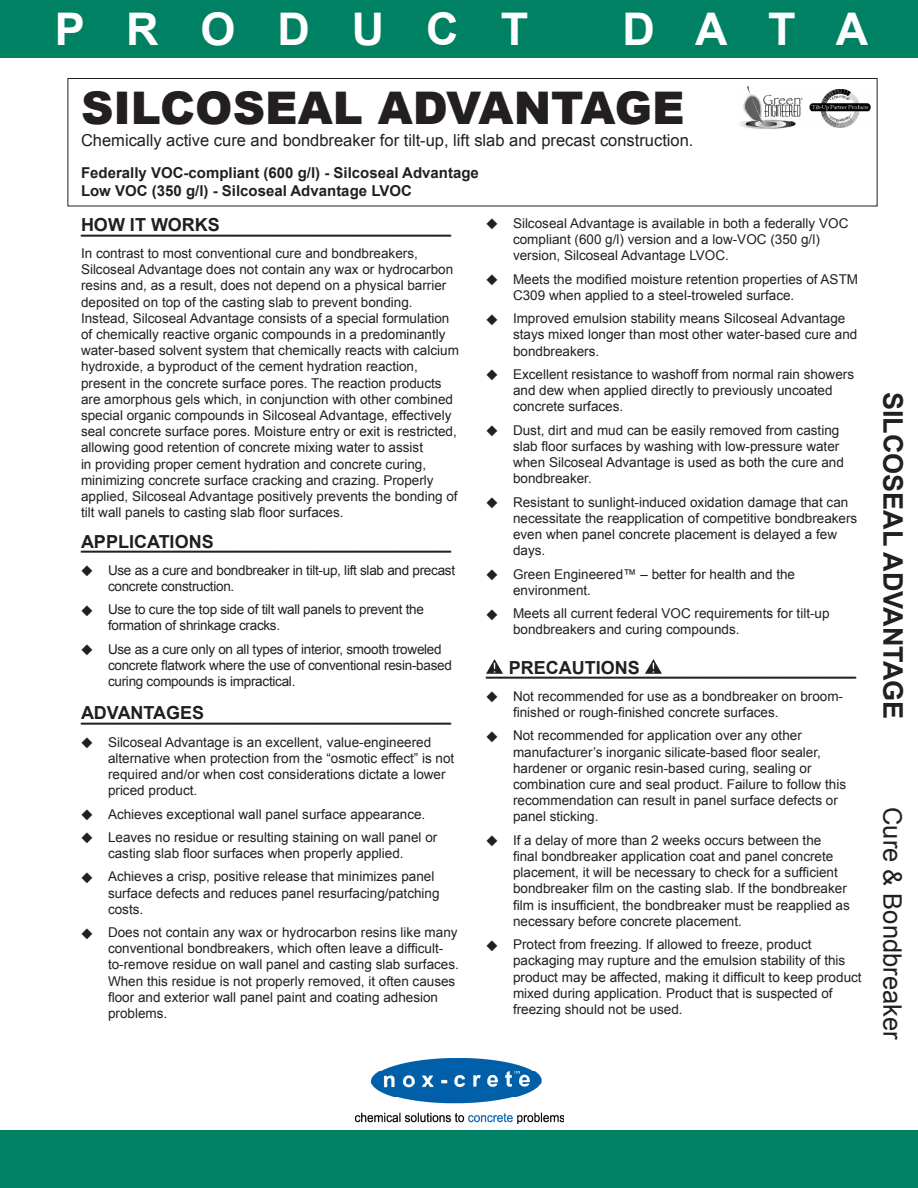
<style>
.page{position:relative;width:918px;height:1188px;background:#fff}
.page>*{position:absolute;margin:0;border:0;box-sizing:border-box;transform-origin:0 0}
.Product_Name{font:900 45px "Arial";color:#231f20}
.t1{font:700 45px "Arial";color:#fff}
.t2{font:700 27px "Arial";color:#231f20}
.t3{font:25.5px "Arial";color:#231f20}
.Section_Underline{font:700 18px "Arial";color:#231f20}
.Section_Header{font:700 18px "Arial";color:#231f20}
.Product_Description{font:16.5px "Arial";color:#231f20}
.Product_Description-2{font:700 15px "Arial";color:#231f20}
.Body_Text{font:13.5px/16.2px "Arial";color:#231f20}
.Body_Text-2{font:13.5px/16.2px "Arial";letter-spacing:-.02em;color:#231f20}
</style>
<div class="page">
<svg style="left:486px;top:659px;width:17px;height:15px"></svg>
<svg style="left:645px;top:659px;width:17px;height:15px"></svg>
<div style="left:0;top:1131px;width:918px;height:57px;background:#008163"></div>
<div style="left:1px;top:0;width:917px;height:57px;background:#008163"></div>
<img style="left:356px;top:1059px;width:208px;height:65px">
<img style="left:809px;top:89px;width:62px;height:38px">
<img style="left:739px;top:87px;width:64px;height:42px">
<div style="left:68px;top:78px;width:810px;height:128px;border:1px solid #231f20"></div>
<p class="t1" style="left:55px;top:-1px;width:475px">P R O D U C T</p>
<p class="t1" style="left:623px;top:-1px;width:247px">D A T A</p>
<p class="Product_Name" style="left:81px;top:76px;width:605px">SILCOSEAL ADVANTAGE</p>
<p class="Product_Description" style="left:81px;top:129px;width:614px">Chemically active cure and bondbreaker for tilt-up, lift slab and precast construction.</p>
<p class="Product_Description-2" style="left:81px;top:163px;width:399px">Federally VOC-compliant (600 g/l) - Silcoseal Advantage</p>
<p class="Product_Description-2" style="left:81px;top:181px;width:332px">Low VOC (350 g/l) - Silcoseal Advantage LVOC</p>
<p class="Section_Header" style="left:81px;top:213px;width:140px">HOW IT WORKS</p>
<p class="Section_Underline" style="left:81px;top:214px;width:372px">_____________________________________</p>
<p class="Body_Text" style="left:81px;top:245px;width:379px">In contrast to most conventional cure and bondbreakers, Silcoseal Advantage does not contain any wax or hydrocarbon resins and, as a result, does not depend on a physical barrier deposited on top of the casting slab to prevent bonding.<br>Instead, Silcoseal Advantage consists of a special formulation of chemically reactive organic compounds in a predominantly water-based solvent system that chemically reacts with calcium hydroxide, a byproduct of the cement hydration reaction, present in the concrete surface pores. The reaction products are amorphous gels which, in conjunction with other combined special organic compounds in Silcoseal Advantage, effectively seal concrete surface pores. Moisture entry or exit is restricted, allowing good retention of concrete mixing water to assist<br>in providing proper cement hydration and concrete curing, minimizing concrete surface cracking and crazing. Properly applied, Silcoseal Advantage positively prevents the bonding of tilt wall panels to casting slab floor surfaces.</p>
<p class="Section_Header" style="left:81px;top:529px;width:134px">APPLICATIONS</p>
<p class="Section_Underline" style="left:81px;top:531px;width:372px">_____________________________________</p>
<p class="Body_Text-2" style="left:108px;top:562px;width:349px;text-indent:-27px">◆ Use as a cure and bondbreaker in tilt-up, lift slab and precast concrete construction.</p>
<p class="Body_Text-2" style="left:108px;top:602px;width:318px;text-indent:-27px">◆ Use to cure the top side of tilt wall panels to prevent the formation of shrinkage cracks.</p>
<p class="Body_Text-2" style="left:108px;top:641px;width:346px;text-indent:-27px">◆ Use as a cure only on all types of interior, smooth troweled concrete flatwork where the use of conventional resin-based curing compounds is impractical.</p>
<p class="Section_Header" style="left:81px;top:701px;width:125px">ADVANTAGES</p>
<p class="Section_Underline" style="left:81px;top:703px;width:372px">_____________________________________</p>
<p class="Body_Text" style="left:108px;top:734px;width:348px;text-indent:-27px">◆ Silcoseal Advantage is an excellent, value-engineered alternative when protection from the “osmotic effect” is not required and/or when cost considerations dictate a lower priced product.</p>
<p class="Body_Text" style="left:81px;top:806px;width:346px">◆ Achieves exceptional wall panel surface appearance.</p>
<p class="Body_Text" style="left:81px;top:829px;width:358px;text-align:center">◆ Leaves no residue or resulting staining on wall panel or casting slab floor surfaces when properly applied.</p>
<p class="Body_Text" style="left:108px;top:869px;width:333px;text-indent:-27px">◆ Achieves a crisp, positive release that minimizes panel surface defects and reduces panel resurfacing/patching costs.</p>
<p class="Body_Text" style="left:108px;top:924px;width:352px;text-indent:-27px">◆ Does not contain any wax or hydrocarbon resins like many conventional bondbreakers, which often leave a difficult&shy;to-remove residue on wall panel and casting slab surfaces.<br>When this residue is not properly removed, it often causes floor and exterior wall panel paint and coating adhesion problems.</p>
<p class="Body_Text" style="left:513px;top:215px;width:337px;text-indent:-27px">◆ Silcoseal Advantage is available in both a federally VOC compliant (600 g/l) version and a low-VOC (350 g/l) version, Silcoseal Advantage LVOC.</p>
<p class="Body_Text" style="left:513px;top:271px;width:347px;text-indent:-27px">◆ Meets the modified moisture retention properties of ASTM<br>C309 when applied to a steel-troweled surface.</p>
<p class="Body_Text" style="left:513px;top:311px;width:346px;text-indent:-27px">◆ Improved emulsion stability means Silcoseal Advantage stays mixed longer than most other water-based cure and bondbreakers.</p>
<p class="Body_Text" style="left:513px;top:366px;width:343px;text-indent:-27px">◆ Excellent resistance to washoff from normal rain showers and dew when applied directly to previously uncoated concrete surfaces.</p>
<p class="Body_Text" style="left:513px;top:422px;width:332px;text-indent:-27px">◆ Dust, dirt and mud can be easily removed from casting slab floor surfaces by washing with low-pressure water when Silcoseal Advantage is used as both the cure and bondbreaker.</p>
<p class="Body_Text" style="left:513px;top:494px;width:346px;text-indent:-27px">◆ Resistant to sunlight-induced oxidation damage that can necessitate the reapplication of competitive bondbreakers even when panel concrete placement is delayed a few days.</p>
<p class="Body_Text" style="left:513px;top:566px;width:284px;text-indent:-27px">◆ Green Engineered™ – better for health and the environment.</p>
<p class="Body_Text" style="left:513px;top:605px;width:318px;text-indent:-27px">◆ Meets all current federal VOC requirements for tilt-up bondbreakers and curing compounds.</p>
<p class="Section_Header" style="left:509px;top:655px;width:133px">PRECAUTIONS</p>
<p class="Body_Text" style="left:513px;top:688px;width:332px;text-indent:-27px">◆ Not recommended for use as a bondbreaker on broom&shy;finished or rough-finished concrete surfaces.</p>
<p class="Body_Text" style="left:513px;top:728px;width:335px;text-indent:-27px">◆ Not recommended for application over any other manufacturer’s inorganic silicate-based floor sealer, hardener or organic resin-based curing, sealing or combination cure and seal product. Failure to follow this recommendation can result in panel surface defects or panel sticking.</p>
<p class="Body_Text" style="left:513px;top:832px;width:338px;text-indent:-27px">◆ If a delay of more than 2 weeks occurs between the<br>final bondbreaker application coat and panel concrete placement, it will be necessary to check for a sufficient bondbreaker film on the casting slab. If the bondbreaker film is insufficient, the bondbreaker must be reapplied as necessary before concrete placement.</p>
<p class="Body_Text" style="left:513px;top:936px;width:350px;text-indent:-27px">◆ Protect from freezing. If allowed to freeze, product packaging may rupture and the emulsion stability of this product may be affected, making it difficult to keep product mixed during application. Product that is suspected of freezing should not be used.</p>
<p class="Section_Underline" style="left:486px;top:657px;width:372px">_____________________________________</p>
<p class="t2" style="left:911px;top:392px;width:329px;rotate:90deg">SILCOSEAL ADVANTAGE</p>
<p class="t3" style="left:909px;top:807px;width:234px;rotate:90deg">Cure &amp; Bondbreaker</p>
</div>
